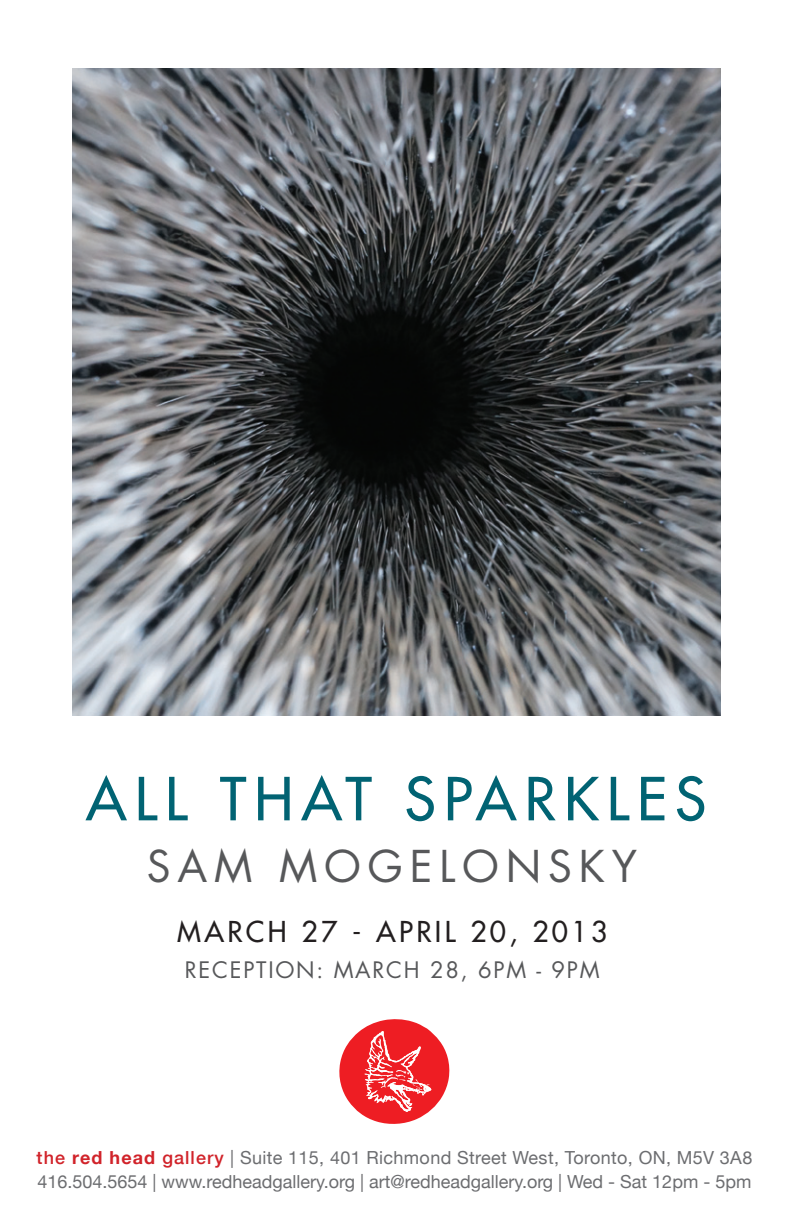
<style>
.page{position:relative;width:792px;height:1224px;background:#fff}
.page>*{position:absolute;margin:0;border:0;box-sizing:border-box;transform-origin:0 0}
.t1{font:57.8px "Futura";letter-spacing:.14em;color:#016373}
.t2{font:42.6px "Futura";letter-spacing:.16em;color:#57585a}
.t3{font:28px "Futura";letter-spacing:.12em;color:#231f20}
.t4{font:22.2px "Futura";letter-spacing:.08em;color:#57585a}
.t5{font:18px "Helvetica Neue";color:#6c6d70}
.t6{font:18px "Helvetica Neue";letter-spacing:.02em;color:#6c6d70}
.s1{font-weight:500;color:#d1232a}
.s2{font-weight:700;color:#d1232a}
</style>
<div class="page">
<svg style="left:339px;top:1019px;width:111px;height:105px"></svg>
<img style="left:72px;top:68px;width:648px;height:648px">
<p class="t1" style="left:86px;top:763px;width:622px">ALL THAT SPARKLES</p>
<p class="t2" style="left:147px;top:839px;width:492px">SAM MOGELONSKY</p>
<p class="t3" style="left:177px;top:914px;width:432px">MARCH 27 - APRIL 20, 2013</p>
<p class="t4" style="left:185px;top:956px;width:416px">RECEPTION: MARCH 28, 6PM - 9PM</p>
<p class="t6" style="left:37px;top:1147px;width:717px"><span class="s1">the</span> <span class="s2">red head</span> <span class="s1">gallery</span> | Suite 115, 401 Richmond Street West, Toronto, ON, M5V 3A8</p>
<p class="t5" style="left:38px;top:1171px;width:715px">416.504.5654 | www.redheadgallery.org | art@redheadgallery.org | Wed - Sat 12pm - 5pm</p>
</div>
